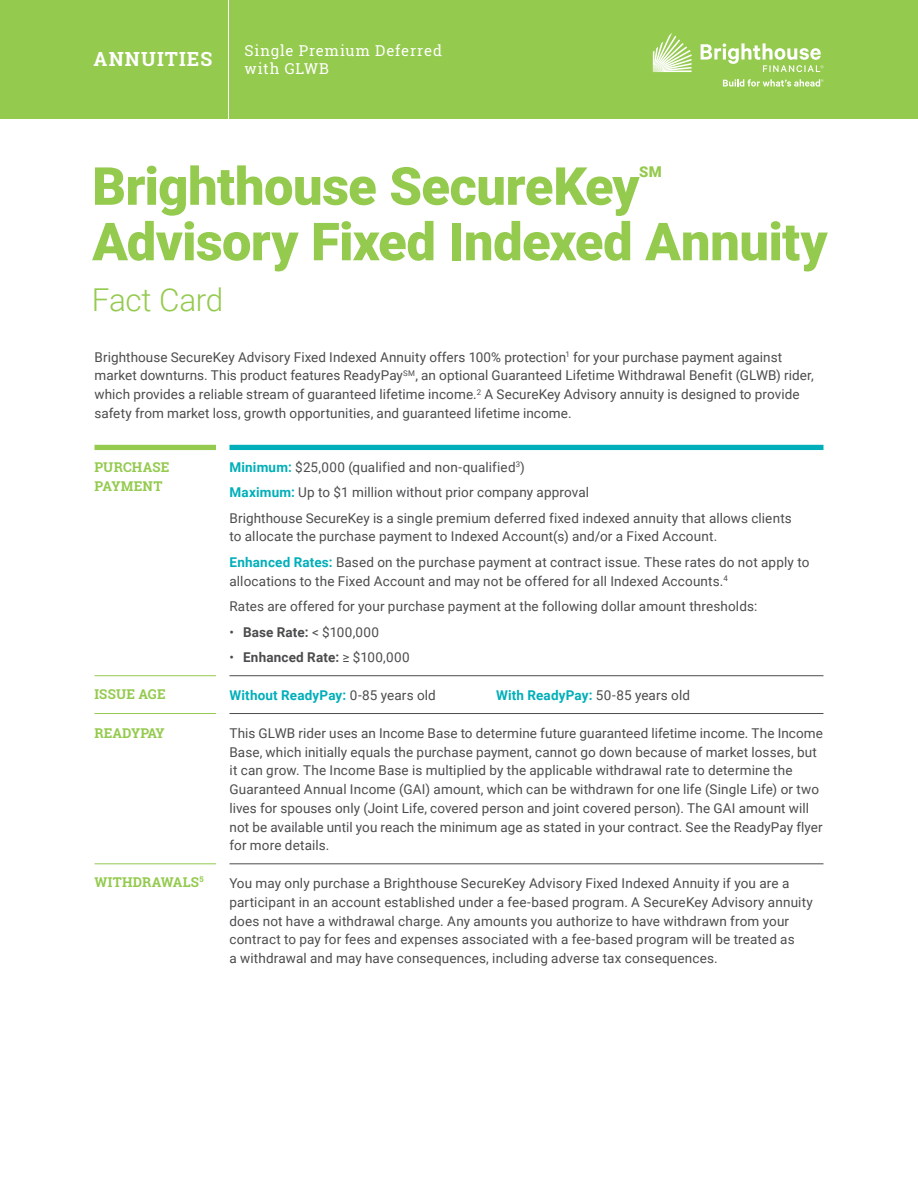
<style>
.page{position:relative;width:918px;height:1188px;background:#fff}
.page>*{position:absolute;margin:0;border:0;box-sizing:border-box;transform-origin:0 0}
.Header-Sans_42_45{font:900 52.5px "Roboto";letter-spacing:-.01em;color:#94ca4e}
.Product_15_18{font:300 31.5px "Roboto";letter-spacing:-.015em;color:#94ca4e}
.Category_9_18{font:700 19.5px "Roboto Slab";letter-spacing:.06em;color:#fff}
.Category_9_18-2{font:15px "Roboto Slab";letter-spacing:.05em;color:#fff}
.Header-Sans_42_45-2{font:900 14.85px "Roboto";color:#94ca4e}
.Body_9_13{font:13.5px/18.8px "Roboto";letter-spacing:.01em;color:#4b4c4d}
.Legal___Footnote_8_9{font:13.5px/18.8px "Roboto";letter-spacing:.005em;color:#4b4c4d}
.Body_9_13-2{font:700 13.5px "Roboto";letter-spacing:.01em;color:#00afb9}
.Body_9_13-3{font:700 13.5px/18.8px "Roboto Slab";letter-spacing:.01em;color:#94ca4e}
.Body_9_13-4{font:700 13.5px "Roboto";letter-spacing:.015em;color:#4b4c4d}
.s1{font-weight:700;color:#00afb9}
.s2{font-weight:700}
.s3{font-weight:400}
.s4{font-weight:400;color:#4b4c4d}
</style>
<div class="page">
<div style="left:94px;top:445px;width:122px;height:5px;background:#94ca4e"></div>
<hr style="left:94px;top:675px;width:122px;height:1px;background:#94ca4e">
<hr style="left:94px;top:713px;width:122px;height:1px;background:#94ca4e">
<hr style="left:94px;top:863px;width:122px;height:1px;background:#94ca4e">
<div style="left:230px;top:445px;width:594px;height:5px;background:#00afb9"></div>
<hr style="left:230px;top:675px;width:594px;height:1px;background:#4b4c4d">
<hr style="left:230px;top:713px;width:594px;height:1px;background:#4b4c4d">
<hr style="left:230px;top:864px;width:594px;height:1px;background:#4b4c4d">
<div style="left:0;top:0;width:918px;height:119px;background:#94ca4e"></div>
<hr style="left:228px;top:0;width:1px;height:119px;background:#fff">
<svg style="left:653px;top:33px;width:39px;height:39px"></svg>
<svg style="left:723px;top:79px;width:100px;height:8px"></svg>
<svg style="left:701px;top:43px;width:122px;height:29px"></svg>
<p class="Category_9_18" style="left:94px;top:46px;width:120px">ANNUITIES</p>
<p class="Category_9_18-2" style="left:245px;top:40px;width:199px">Single Premium Deferred</p>
<p class="Category_9_18-2" style="left:245px;top:59px;width:86px">with GLWB</p>
<p class="Header-Sans_42_45" style="left:92px;top:149px;width:549px">Brighthouse SecureKey</p>
<p class="Header-Sans_42_45-2" style="left:639px;top:161px;width:24px">SM</p>
<p class="Header-Sans_42_45" style="left:92px;top:205px;width:737px">Advisory Fixed Indexed Annuity</p>
<p class="Product_15_18" style="left:92px;top:278px;width:133px">Fact Card</p>
<p class="Legal___Footnote_8_9" style="left:94px;top:347px;width:721px">Brighthouse SecureKey Advisory Fixed Indexed Annuity offers 100% protection<sup>1</sup> for your purchase payment against market downturns. This product features ReadyPay<sup>SM</sup>, an optional Guaranteed Lifetime Withdrawal Benefit (GLWB) rider, which provides a reliable stream of guaranteed lifetime income.<sup>2</sup> A SecureKey Advisory annuity is designed to provide safety from market loss, growth opportunities, and guaranteed lifetime income.</p>
<p class="Body_9_13-3" style="left:94px;top:458px;width:77px">PURCHASE<br>PAYMENT</p>
<p class="Body_9_13" style="left:230px;top:457px;width:297px"><span class="s1">Minimum:</span> $25,000 (qualified and non-qualified<sup>3</sup>)</p>
<p class="Body_9_13" style="left:229px;top:483px;width:361px"><span class="s1">Maximum:</span> Up to $1 million without prior company approval</p>
<p class="Body_9_13" style="left:229px;top:508px;width:564px">Brighthouse SecureKey is a single premium deferred fixed indexed annuity that allows clients</p>
<p class="Body_9_13" style="left:229px;top:527px;width:489px">to allocate the purchase payment to Indexed Account(s) and/or a Fixed Account.</p>
<p class="Body_9_13" style="left:229px;top:552px;width:581px"><span class="s1">Enhanced Rates:</span> Based on the purchase payment at contract issue. These rates do not apply to allocations to the Fixed Account and may not be offered for all Indexed Accounts.<sup>4</sup></p>
<p class="Body_9_13" style="left:230px;top:597px;width:529px">Rates are offered for your purchase payment at the following dollar amount thresholds:</p>
<p class="Body_9_13" style="left:230px;top:622px;width:151px">• <span class="s2">Base Rate:</span> &lt; $100,000</p>
<p class="Body_9_13-4" style="left:230px;top:648px;width:182px"><span class="s3">•</span> Enhanced Rate: <span class="s3">≥ $100,000</span></p>
<p class="Body_9_13-3" style="left:95px;top:684px;width:73px">ISSUE AGE</p>
<p class="Body_9_13-2" style="left:230px;top:686px;width:208px">Without ReadyPay: <span class="s4">0-85 years old</span></p>
<p class="Body_9_13-2" style="left:496px;top:686px;width:196px">With ReadyPay: <span class="s4">50-85 years old</span></p>
<p class="Body_9_13-3" style="left:95px;top:724px;width:72px">READYPAY</p>
<p class="Body_9_13" style="left:230px;top:723px;width:595px">This GLWB rider uses an Income Base to determine future guaranteed lifetime income. The Income Base, which initially equals the purchase payment, cannot go down because of market losses, but it can grow. The Income Base is multiplied by the applicable withdrawal rate to determine the Guaranteed Annual Income (GAI) amount, which can be withdrawn for one life (Single Life) or two lives for spouses only (Joint Life, covered person and joint covered person). The GAI amount will not be available until you reach the minimum age as stated in your contract. See the ReadyPay flyer for more details.</p>
<p class="Body_9_13-3" style="left:94px;top:872px;width:111px">WITHDRAWALS<sup>5</sup></p>
<p class="Body_9_13" style="left:230px;top:873px;width:585px">You may only purchase a Brighthouse SecureKey Advisory Fixed Indexed Annuity if you are a participant in an account established under a fee-based program. A SecureKey Advisory annuity does not have a withdrawal charge. Any amounts you authorize to have withdrawn from your contract to pay for fees and expenses associated with a fee-based program will be treated as</p>
<p class="Body_9_13" style="left:230px;top:948px;width:490px">a withdrawal and may have consequences, including adverse tax consequences.</p>
</div>
